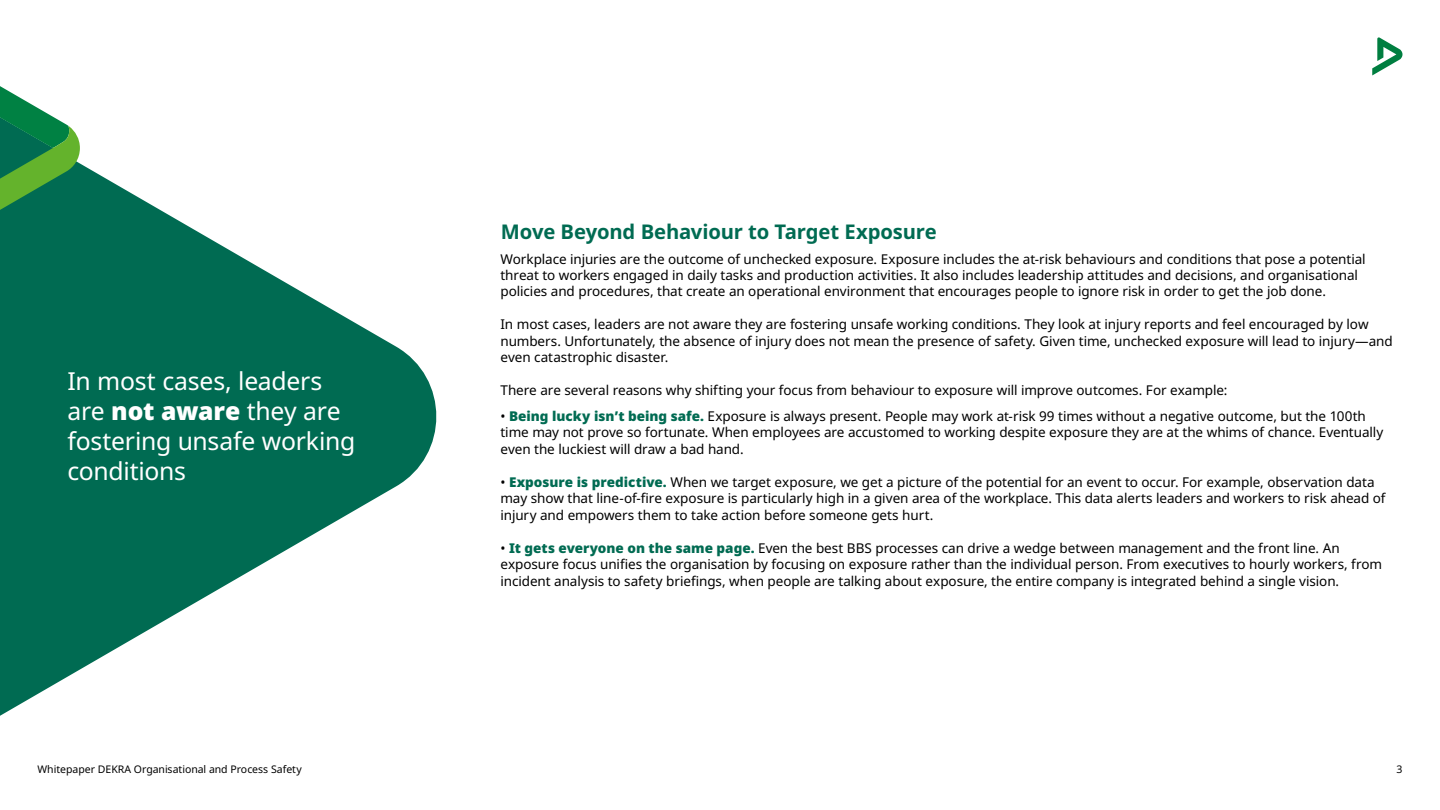
<style>
.page{position:relative;width:1440px;height:810px;background:#fff}
.page>*{position:absolute;margin:0;border:0;box-sizing:border-box;transform-origin:0 0}
.t1{font:24.75px/30px "Noto Sans";letter-spacing:-.01em;color:#fff}
.t2{font:700 20.25px "Noto Sans";letter-spacing:-.01em;color:#006b52}
.t3{font:13.5px/16.5px "Noto Sans";letter-spacing:-.005em;color:#000}
.t4{font:10.5px "Noto Sans";color:#000}
.s1{font-weight:900}
.s2{font-weight:900;color:#006b52}
</style>
<div class="page">
<svg style="left:0;top:163px;width:437px;height:553px;fill:#006b52"></svg>
<svg style="left:0;top:86px;width:80px;height:124px"></svg>
<svg style="left:1372px;top:38px;width:30px;height:37px"></svg>
<h1 class="t1" style="left:68px;top:367px;width:289px">In most cases, leaders are <span class="s1">not aware</span> they are fostering unsafe working conditions</h1>
<h2 class="t2" style="left:501px;top:220px;width:437px">Move Beyond Behaviour to Target Exposure</h2>
<p class="t3" style="left:500px;top:251px;width:867px">Workplace injuries are the outcome of unchecked exposure. Exposure includes the at-risk behaviours and conditions that pose a potential threat to workers engaged in daily tasks and production activities. It also includes leadership attitudes and decisions, and organisational policies and procedures, that create an operational environment that encourages people to ignore risk in order to get the job done.</p>
<p class="t3" style="left:500px;top:317px;width:894px">In most cases, leaders are not aware they are fostering unsafe working conditions. They look at injury reports and feel encouraged by low numbers. Unfortunately, the absence of injury does not mean the presence of safety. Given time, unchecked exposure will lead to injury—and even catastrophic disaster.</p>
<p class="t3" style="left:500px;top:383px;width:729px">There are several reasons why shifting your focus from behaviour to exposure will improve outcomes. For example:</p>
<p class="t3" style="left:500px;top:408px;width:884px">• <span class="s2">Being lucky isn’t being safe.</span> Exposure is always present. People may work at-risk 99 times without a negative outcome, but the 100th time may not prove so fortunate. When employees are accustomed to working despite exposure they are at the whims of chance. Eventually even the luckiest will draw a bad hand.</p>
<p class="t3" style="left:500px;top:474px;width:887px">• <span class="s2">Exposure is predictive.</span> When we target exposure, we get a picture of the potential for an event to occur. For example, observation data may show that line-of-fire exposure is particularly high in a given area of the workplace. This data alerts leaders and workers to risk ahead of injury and empowers them to take action before someone gets hurt.</p>
<p class="t3" style="left:500px;top:540px;width:883px">• <span class="s2">It gets everyone on the same page.</span> Even the best BBS processes can drive a wedge between management and the front line. An exposure focus unifies the organisation by focusing on exposure rather than the individual person. From executives to hourly workers, from incident analysis to safety briefings, when people are talking about exposure, the entire company is integrated behind a single vision.</p>
<p class="t4" style="left:38px;top:763px;width:266px">Whitepaper DEKRA Organisational and Process Safety</p>
<p class="t4" style="left:1396px;top:763px;width:8px">3</p>
</div>
